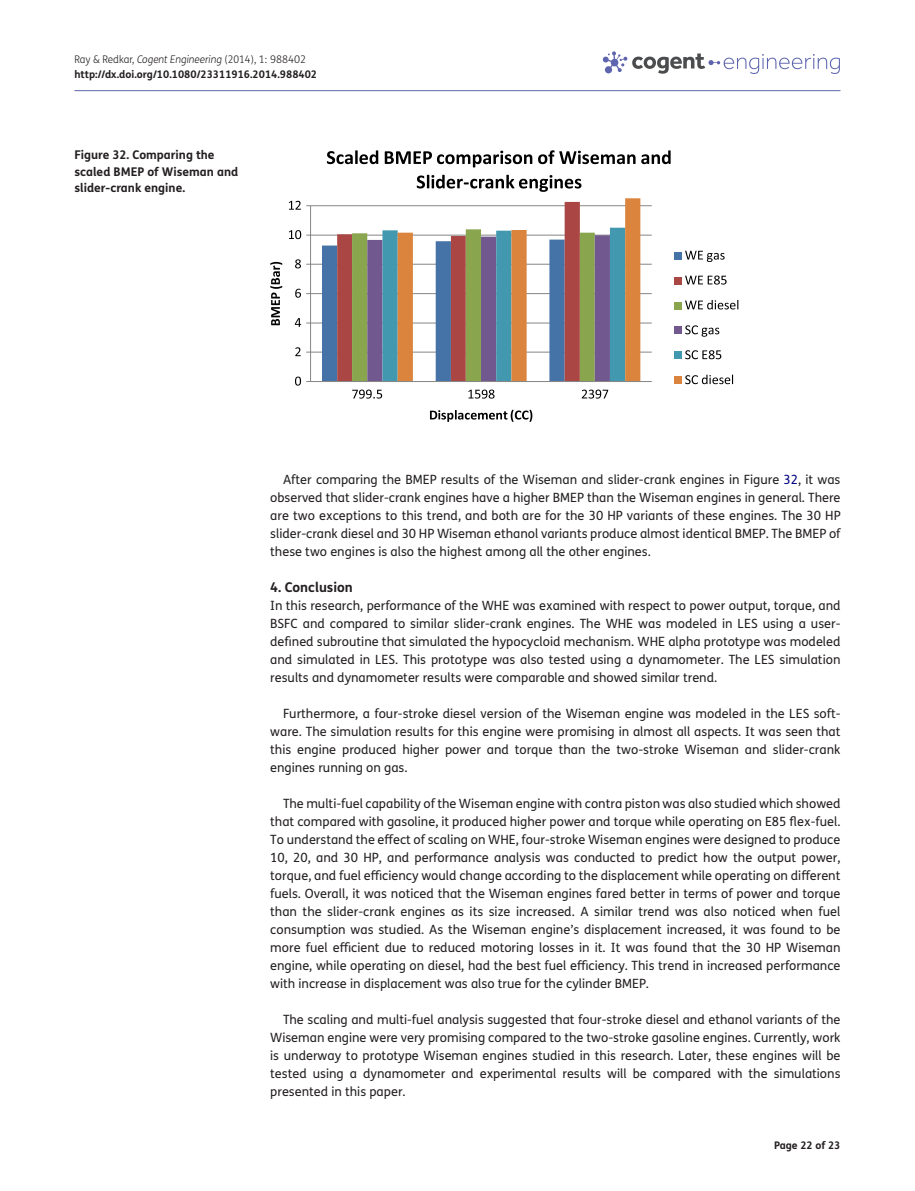
<style>
.page{position:relative;width:915px;height:1191px;background:#fff}
.page>*{position:absolute;margin:0;border:0;box-sizing:border-box;transform-origin:0 0}
.t1{font:700 13.5px "FS Me Pro";color:#231f20}
.t2{font:12.75px/18px "FS Me Pro";color:#231f20;text-align:justify}
.t3{font:700 12px/16.5px "FS Me Pro";color:#231f20}
.t4{font:700 10.5px/15px "FS Me Pro";color:#231f20}
.s1{font-weight:300}
.s2{font-weight:300;font-style:italic}
.s3{color:#000080}
</style>
<div class="page">
<hr style="left:74px;top:90px;width:766px;height:1px;background:#5e65ae">
<svg style="left:602px;top:51px;width:237px;height:23px"></svg>
<hr style="left:310px;top:351px;width:341px;height:1px;background:#868686">
<hr style="left:310px;top:322px;width:341px;height:1px;background:#868686">
<hr style="left:310px;top:293px;width:341px;height:1px;background:#868686">
<hr style="left:310px;top:264px;width:341px;height:1px;background:#868686">
<hr style="left:310px;top:235px;width:341px;height:1px;background:#868686">
<hr style="left:310px;top:205px;width:341px;height:1px;background:#868686">
<svg style="left:322px;top:205px;width:75px;height:176px"></svg>
<svg style="left:397px;top:198px;width:243px;height:183px"></svg>
<hr style="left:310px;top:206px;width:1px;height:175px;background:#868686">
<hr style="left:310px;top:381px;width:341px;height:1px;background:#868686">
<svg style="left:295px;top:376px;width:15px;height:9px"></svg>
<svg style="left:295px;top:347px;width:5px;height:9px"></svg>
<svg style="left:295px;top:318px;width:15px;height:9px"></svg>
<svg style="left:295px;top:289px;width:15px;height:9px"></svg>
<svg style="left:295px;top:259px;width:15px;height:9px"></svg>
<svg style="left:289px;top:230px;width:21px;height:9px"></svg>
<svg style="left:289px;top:201px;width:21px;height:9px"></svg>
<svg style="left:352px;top:389px;width:30px;height:9px"></svg>
<svg style="left:468px;top:389px;width:26px;height:9px"></svg>
<svg style="left:581px;top:389px;width:27px;height:9px"></svg>
<svg style="left:270px;top:262px;width:12px;height:63px"></svg>
<svg style="left:430px;top:410px;width:102px;height:12px"></svg>
<svg style="left:327px;top:150px;width:343px;height:17px"></svg>
<svg style="left:416px;top:175px;width:165px;height:17px"></svg>
<div style="left:673px;top:252px;width:8px;height:8px;background:#4572a7"></div>
<svg style="left:685px;top:251px;width:39px;height:11px"></svg>
<div style="left:673px;top:277px;width:8px;height:7px;background:#aa4643"></div>
<svg style="left:685px;top:275px;width:41px;height:9px"></svg>
<div style="left:673px;top:302px;width:8px;height:7px;background:#89a54e"></div>
<svg style="left:685px;top:300px;width:53px;height:9px"></svg>
<div style="left:673px;top:326px;width:8px;height:8px;background:#71588f"></div>
<svg style="left:685px;top:325px;width:34px;height:12px"></svg>
<div style="left:673px;top:351px;width:8px;height:8px;background:#4198af"></div>
<svg style="left:685px;top:350px;width:36px;height:9px"></svg>
<div style="left:673px;top:376px;width:8px;height:8px;background:#db843d"></div>
<svg style="left:685px;top:374px;width:46px;height:10px"></svg>
<p class="t4" style="left:74px;top:51px;width:244px"><span class="s1">Ray &amp; Redkar,</span> <span class="s2">Cogent Engineering</span> <span class="s1">(2014), 1: 988402 </span>http://dx.doi.org/10.1080/23311916.2014.988402</p>
<p class="t3" style="left:74px;top:146px;width:165px">Figure 32. Comparing the scaled BMEP of Wiseman and slider-crank engine.</p>
<p class="t2" style="left:270px;top:470px;width:571px;text-indent:13px">After comparing the BMEP results of the Wiseman and slider-crank engines in Figure <span class="s3">32</span>, it was observed that slider-crank engines have a higher BMEP than the Wiseman engines in general. There are two exceptions to this trend, and both are for the 30 HP variants of these engines. The 30 HP slider-crank diesel and 30 HP Wiseman ethanol variants produce almost identical BMEP. The BMEP of these two engines is also the highest among all the other engines.</p>
<p class="t1" style="left:270px;top:577px;width:84px">4. Conclusion</p>
<p class="t2" style="left:270px;top:596px;width:571px">In this research, performance of the WHE was examined with respect to power output, torque, and BSFC and compared to similar slider-crank engines. The WHE was modeled in LES using a user&shy;defined subroutine that simulated the hypocycloid mechanism. WHE alpha prototype was modeled and simulated in LES. This prototype was also tested using a dynamometer. The LES simulation results and dynamometer results were comparable and showed similar trend.</p>
<p class="t2" style="left:270px;top:704px;width:571px;text-indent:13px">Furthermore, a four-stroke diesel version of the Wiseman engine was modeled in the LES soft&shy;ware. The simulation results for this engine were promising in almost all aspects. It was seen that this engine produced higher power and torque than the two-stroke Wiseman and slider-crank engines running on gas.</p>
<p class="t2" style="left:270px;top:794px;width:571px;text-indent:13px">The multi-fuel capability of the Wiseman engine with contra piston was also studied which showed that compared with gasoline, it produced higher power and torque while operating on E85 flex-fuel.<br>To understand the effect of scaling on WHE, four-stroke Wiseman engines were designed to produce 10, 20, and 30 HP, and performance analysis was conducted to predict how the output power, torque, and fuel efficiency would change according to the displacement while operating on different fuels. Overall, it was noticed that the Wiseman engines fared better in terms of power and torque than the slider-crank engines as its size increased. A similar trend was also noticed when fuel consumption was studied. As the Wiseman engine’s displacement increased, it was found to be more fuel efficient due to reduced motoring losses in it. It was found that the 30 HP Wiseman engine, while operating on diesel, had the best fuel efficiency. This trend in increased performance with increase in displacement was also true for the cylinder BMEP.</p>
<p class="t2" style="left:270px;top:1010px;width:571px;text-indent:13px">The scaling and multi-fuel analysis suggested that four-stroke diesel and ethanol variants of the Wiseman engine were very promising compared to the two-stroke gasoline engines. Currently, work is underway to prototype Wiseman engines studied in this research. Later, these engines will be tested using a dynamometer and experimental results will be compared with the simulations presented in this paper.</p>
<p class="t4" style="left:773px;top:1137px;width:68px">Page 22 of 23</p>
</div>
